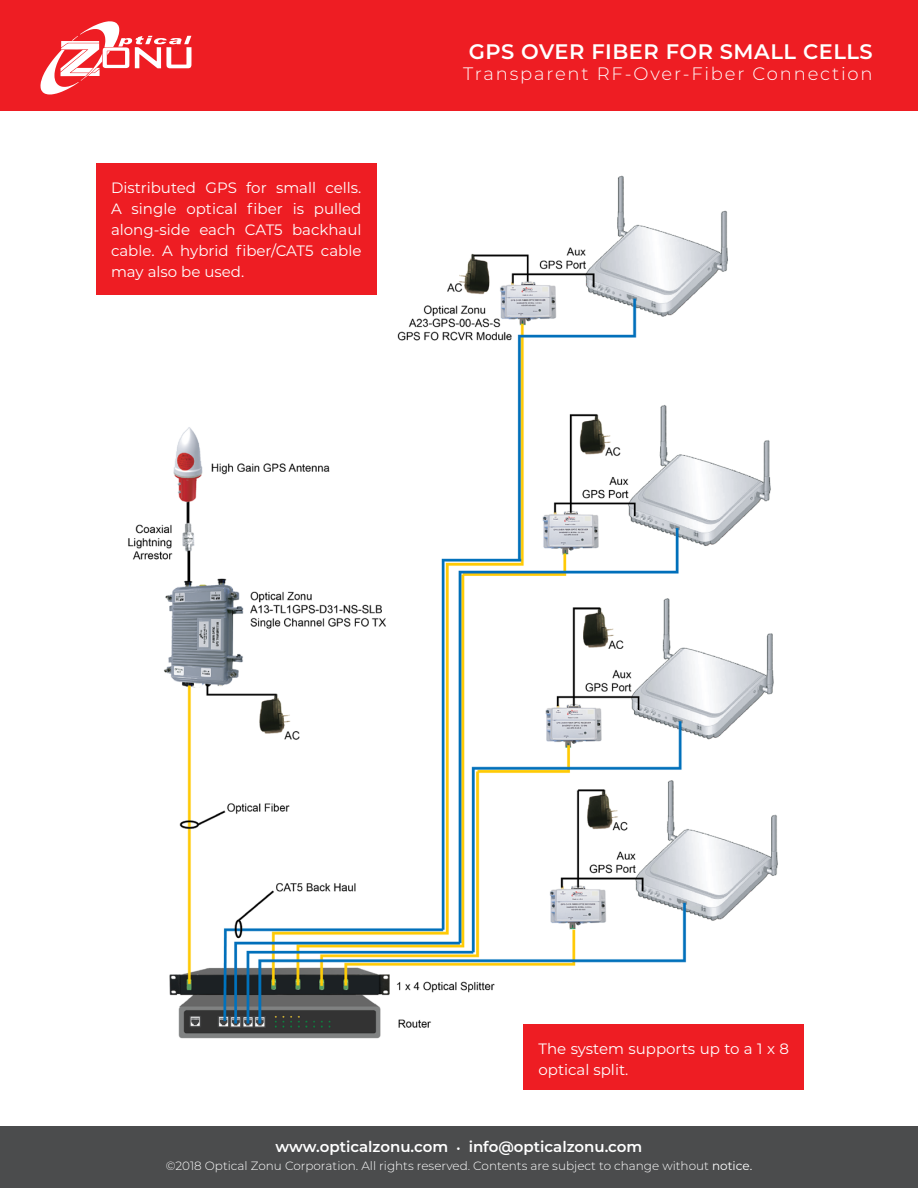
<style>
.page{position:relative;width:918px;height:1188px;background:#fff}
.page>*{position:absolute;margin:0;border:0;box-sizing:border-box;transform-origin:0 0}
.t1{font:600 21px "Montserrat";letter-spacing:.025em;color:#fff}
.t2{font:300 18px "Montserrat";letter-spacing:.1em;color:#fff}
.t3{font:15px/21px "Montserrat";color:#fff;text-align:justify}
.t4{font:600 15px "Montserrat";color:#fff}
.t5{font:300 12px "Montserrat";color:#fff}
.s1{font-size:12px}
.s2{font-weight:400}
</style>
<div class="page">
<div style="left:0;top:0;width:918px;height:111px;background:#ee1d23"></div>
<div style="left:0;top:1126px;width:918px;height:62px;background:#4b4c4d"></div>
<svg style="left:40px;top:21px;width:151px;height:74px"></svg>
<img style="left:114px;top:163px;width:664px;height:899px">
<div style="left:96px;top:164px;width:280px;height:131px;background:#ee1d23"></div>
<div style="left:524px;top:1024px;width:280px;height:66px;background:#ee1d23"></div>
<p class="t3" style="left:111px;top:177px;width:252px">Distributed GPS for small cells.<br>A single optical fiber is pulled along-side each CAT5 backhaul cable. A hybrid fiber/CAT5 cable may also be used.</p>
<h1 class="t1" style="left:469px;top:36px;width:405px">GPS OVER FIBER FOR SMALL CELLS</h1>
<p class="t2" style="left:463px;top:62px;width:411px">Transparent RF-Over-Fiber Connection</p>
<p class="t3" style="left:538px;top:1038px;width:252px">The system supports up to a 1 x 8 optical split.</p>
<p class="t4" style="left:276px;top:1136px;width:368px">www.opticalzonu.com <span class="s1">•</span> info@opticalzonu.com</p>
<p class="t5" style="left:166px;top:1158px;width:588px">©2018 Optical Zonu Corporation. All rights reserved. Contents are subject to change without <span class="s2">notice.</span></p>
</div>
